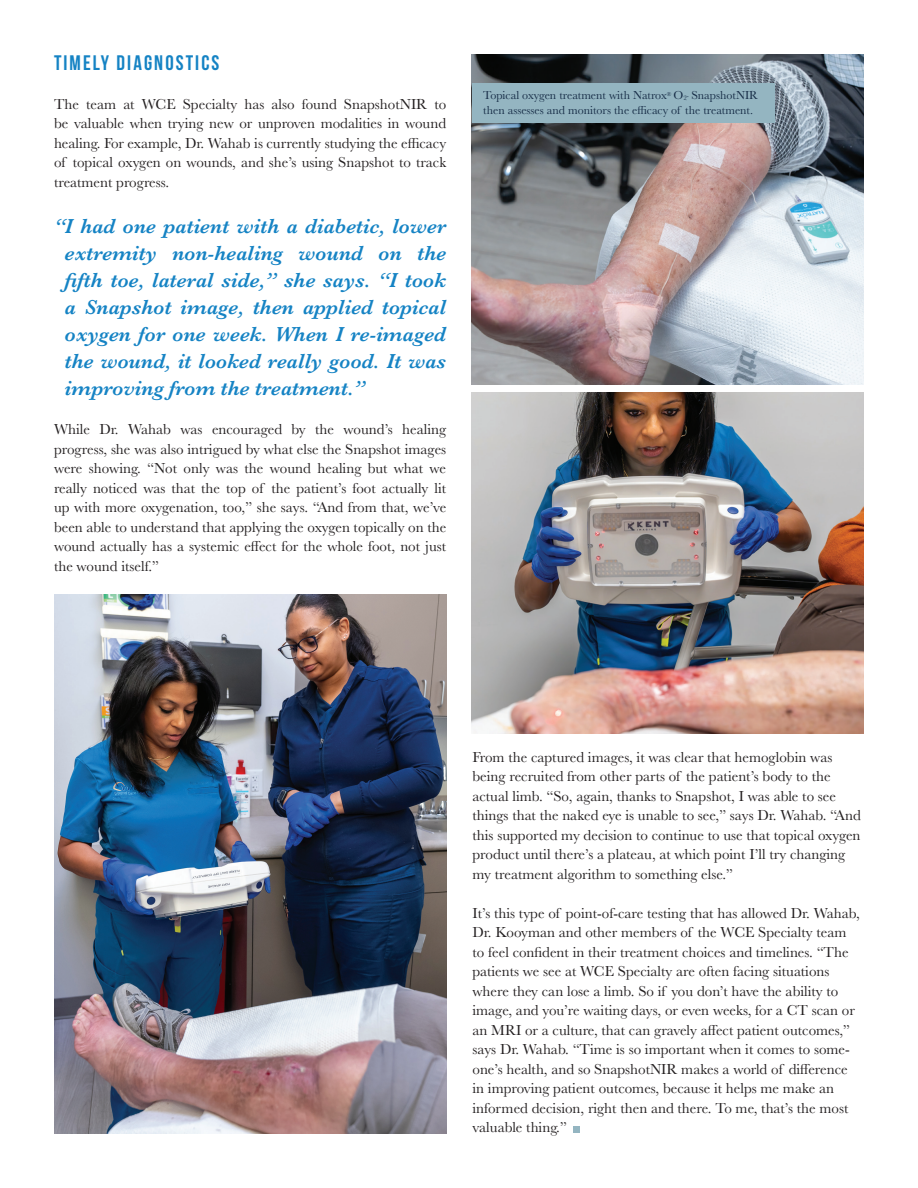
<style>
.page{position:relative;width:918px;height:1188px;background:#fff}
.page>*{position:absolute;margin:0;border:0;box-sizing:border-box;transform-origin:0 0}
.t1{font:italic 600 21px/27px "Baskerville";color:#1583c4;text-align:justify}
.t2{font:21px "Bebas Neue";letter-spacing:.1em;color:#1583c4}
.t3{font:15px/19.5px "Baskerville";color:#231f20;text-align:justify}
.t4{font:12px/15px "Baskerville";color:#162c46}
.s1{font-size:9px}
</style>
<div class="page">
<img style="left:54px;top:594px;width:392px;height:540px">
<img style="left:472px;top:55px;width:392px;height:330px">
<img style="left:472px;top:392px;width:392px;height:342px">
<div style="left:573px;top:1126px;width:7px;height:6px;background:#94b5c1"></div>
<div style="left:472px;top:83px;width:302px;height:40px;background:#94b5c1"></div>
<h1 class="t2" style="left:54px;top:51px;width:167px">TIMELY DIAGNOSTICS</h1>
<p class="t3" style="left:54px;top:94px;width:394px">The team at WCE Specialty has also found SnapshotNIR to be valuable when trying new or unproven modalities in wound healing. For example, Dr. Wahab is currently studying the efficacy of topical oxygen on wounds, and she’s using Snapshot to track treatment progress.</p>
<p class="t1" style="left:65px;top:213px;width:383px;text-indent:-11px">“I had one patient with a diabetic, lower extremity non-healing wound on the fifth toe, lateral side,” she says. “I took a Snapshot image, then applied topical oxygen for one week. When I re-imaged the wound, it looked really good. It was improving from the treatment.”</p>
<p class="t3" style="left:54px;top:420px;width:394px">While Dr. Wahab was encouraged by the wound’s healing progress, she was also intrigued by what else the Snapshot images were showing. “Not only was the wound healing but what we really noticed was that the top of the patient’s foot actually lit up with more oxygenation, too,” she says. “And from that, we’ve been able to understand that applying the oxygen topically on the wound actually has a systemic effect for the whole foot, not just the wound itself.”</p>
<p class="t4" style="left:483px;top:88px;width:276px">Topical oxygen treatment with Natrox<sup>®</sup> O<sub>2</sub><span class="s1">.</span> SnapshotNIR then assesses and monitors the efficacy of the treatment.</p>
<p class="t3" style="left:472px;top:748px;width:390px;text-align:left">From the captured images, it was clear that hemoglobin was being recruited from other parts of the patient’s body to the actual limb. “So, again, thanks to Snapshot, I was able to see things that the naked eye is unable to see,” says Dr. Wahab. “And this supported my decision to continue to use that topical oxygen product until there’s a plateau, at which point I’ll try changing my treatment algorithm to something else.”</p>
<p class="t3" style="left:472px;top:904px;width:389px;text-align:left">It’s this type of point-of-care testing that has allowed Dr. Wahab, Dr. Kooyman and other members of the WCE Specialty team to feel confident in their treatment choices and timelines. “The patients we see at WCE Specialty are often facing situations where they can lose a limb. So if you don’t have the ability to image, and you’re waiting days, or even weeks, for a CT scan or an MRI or a culture, that can gravely affect patient outcomes,” says Dr. Wahab. “Time is so important when it comes to some&shy;one’s health, and so SnapshotNIR makes a world of difference in improving patient outcomes, because it helps me make an informed decision, right then and there. To me, that’s the most valuable thing.”</p>
</div>
